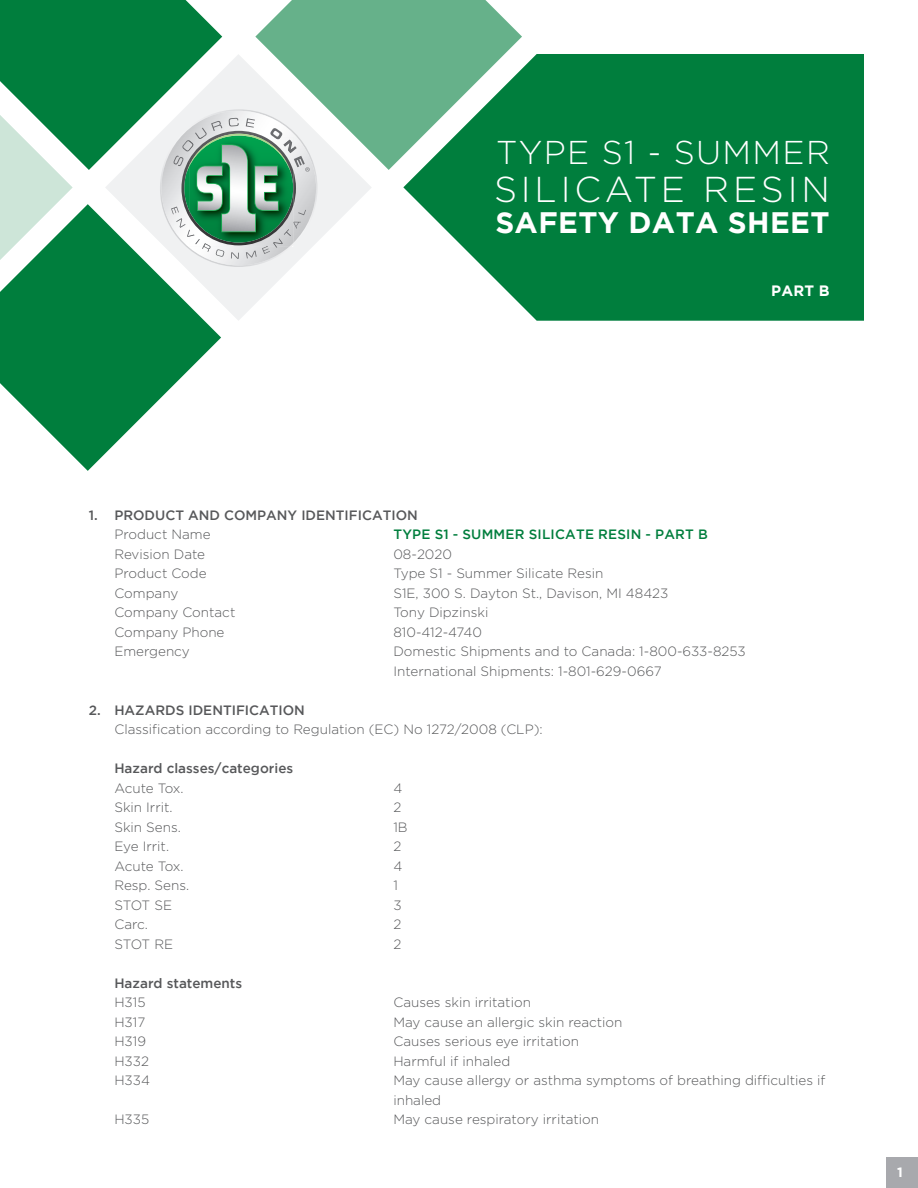
<style>
.page{position:relative;width:918px;height:1188px;background:#fff}
.page>*{position:absolute;margin:0;border:0;box-sizing:border-box;transform-origin:0 0}
.t1{font:300 36px "Gotham";letter-spacing:.105em;color:#fff}
.t2{font:300 33px "Gotham";letter-spacing:.04em;color:#fff}
.t3{font:700 29.55px "Gotham";letter-spacing:.015em;color:#fff}
.t4{font:700 15px "Gotham";color:#fff}
.t5{font:300 13.5px/19.5px "Gotham";color:#57585a}
.t6{font:500 13.5px "Gotham";color:#57585a}
.t7{font:500 13.5px "Gotham";letter-spacing:.015em;color:#007e3d}
.t8{font:300 13.5px "Gotham";letter-spacing:-.02em;color:#57585a}
.t9{font:700 13.5px "Gotham";color:#fff}
</style>
<div class="page">
<div style="left:887px;top:1158px;width:31px;height:30px;background:#a8a9ad"></div>
<svg style="left:403px;top:54px;width:461px;height:267px;background:#16894d"></svg>
<svg style="left:318px;top:170px;width:53px;height:71px;fill:#f0f1f2"></svg>
<svg style="left:0;top:321px;width:221px;height:150px;fill:#007e3d"></svg>
<svg style="left:318px;top:0;width:204px;height:170px;fill:#66b18a"></svg>
<svg style="left:0;top:0;width:318px;height:321px"></svg>
<p class="t2" style="left:496px;top:135px;width:335px">TYPE S1 - SUMMER</p>
<p class="t1" style="left:494px;top:169px;width:337px">SILICATE RESIN</p>
<p class="t3" style="left:495px;top:206px;width:336px">SAFETY DATA SHEET</p>
<p class="t4" style="left:771px;top:282px;width:60px">PART B</p>
<p class="t6" style="left:89px;top:507px;width:330px">1. PRODUCT AND COMPANY IDENTIFICATION</p>
<p class="t5" style="left:114px;top:525px;width:98px">Product Name</p>
<p class="t7" style="left:393px;top:527px;width:316px">TYPE S1 - SUMMER SILICATE RESIN - PART B</p>
<p class="t5" style="left:114px;top:544px;width:92px">Revision Date</p>
<p class="t5" style="left:393px;top:544px;width:60px">08-2020</p>
<p class="t5" style="left:114px;top:564px;width:94px">Product Code</p>
<p class="t5" style="left:393px;top:564px;width:211px">Type S1 - Summer Silicate Resin</p>
<p class="t5" style="left:114px;top:583px;width:65px">Company</p>
<p class="t5" style="left:393px;top:583px;width:277px">S1E, 300 S. Dayton St., Davison, MI 48423</p>
<p class="t5" style="left:114px;top:603px;width:123px">Company Contact</p>
<p class="t5" style="left:393px;top:603px;width:96px">Tony Dipzinski</p>
<p class="t5" style="left:114px;top:622px;width:112px">Company Phone</p>
<p class="t5" style="left:393px;top:622px;width:90px">810-412-4740</p>
<p class="t5" style="left:114px;top:642px;width:77px">Emergency</p>
<p class="t5" style="left:393px;top:642px;width:354px">Domestic Shipments and to Canada: 1-800-633-8253</p>
<p class="t5" style="left:393px;top:661px;width:270px">International Shipments: 1-801-629-0667</p>
<p class="t6" style="left:89px;top:702px;width:218px">2. HAZARDS IDENTIFICATION</p>
<p class="t5" style="left:114px;top:720px;width:430px">Classification according to Regulation (EC) No 1272/2008 (CLP):</p>
<p class="t6" style="left:114px;top:761px;width:180px">Hazard classes/categories</p>
<p class="t8" style="left:114px;top:781px;width:71px">Acute Tox.</p>
<p class="t5" style="left:393px;top:778px;width:10px">4</p>
<p class="t5" style="left:114px;top:798px;width:60px">Skin Irrit.</p>
<p class="t5" style="left:393px;top:798px;width:9px">2</p>
<p class="t5" style="left:114px;top:817px;width:68px">Skin Sens.</p>
<p class="t5" style="left:393px;top:817px;width:16px">1B</p>
<p class="t5" style="left:114px;top:837px;width:56px">Eye Irrit.</p>
<p class="t5" style="left:393px;top:837px;width:9px">2</p>
<p class="t8" style="left:114px;top:859px;width:71px">Acute Tox.</p>
<p class="t5" style="left:393px;top:856px;width:10px">4</p>
<p class="t5" style="left:114px;top:876px;width:76px">Resp. Sens.</p>
<p class="t5" style="left:393px;top:876px;width:6px">1</p>
<p class="t5" style="left:114px;top:895px;width:59px">STOT SE</p>
<p class="t5" style="left:393px;top:895px;width:10px">3</p>
<p class="t5" style="left:114px;top:915px;width:35px">Carc.</p>
<p class="t5" style="left:393px;top:915px;width:9px">2</p>
<p class="t5" style="left:114px;top:934px;width:60px">STOT RE</p>
<p class="t5" style="left:393px;top:934px;width:9px">2</p>
<p class="t6" style="left:114px;top:975px;width:129px">Hazard statements</p>
<p class="t5" style="left:114px;top:993px;width:33px">H315</p>
<p class="t5" style="left:393px;top:993px;width:139px">Causes skin irritation</p>
<p class="t5" style="left:114px;top:1012px;width:32px">H317</p>
<p class="t5" style="left:393px;top:1012px;width:231px">May cause an allergic skin reaction</p>
<p class="t5" style="left:114px;top:1032px;width:33px">H319</p>
<p class="t5" style="left:393px;top:1032px;width:187px">Causes serious eye irritation</p>
<p class="t5" style="left:114px;top:1051px;width:36px">H332</p>
<p class="t5" style="left:393px;top:1051px;width:118px">Harmful if inhaled</p>
<p class="t5" style="left:114px;top:1071px;width:37px">H334</p>
<p class="t5" style="left:393px;top:1071px;width:434px">May cause allergy or asthma symptoms of breathing difficulties if inhaled</p>
<p class="t5" style="left:114px;top:1110px;width:36px">H335</p>
<p class="t5" style="left:393px;top:1110px;width:207px">May cause respiratory irritation</p>
<p class="t9" style="left:897px;top:1164px;width:7px">1</p>
</div>
